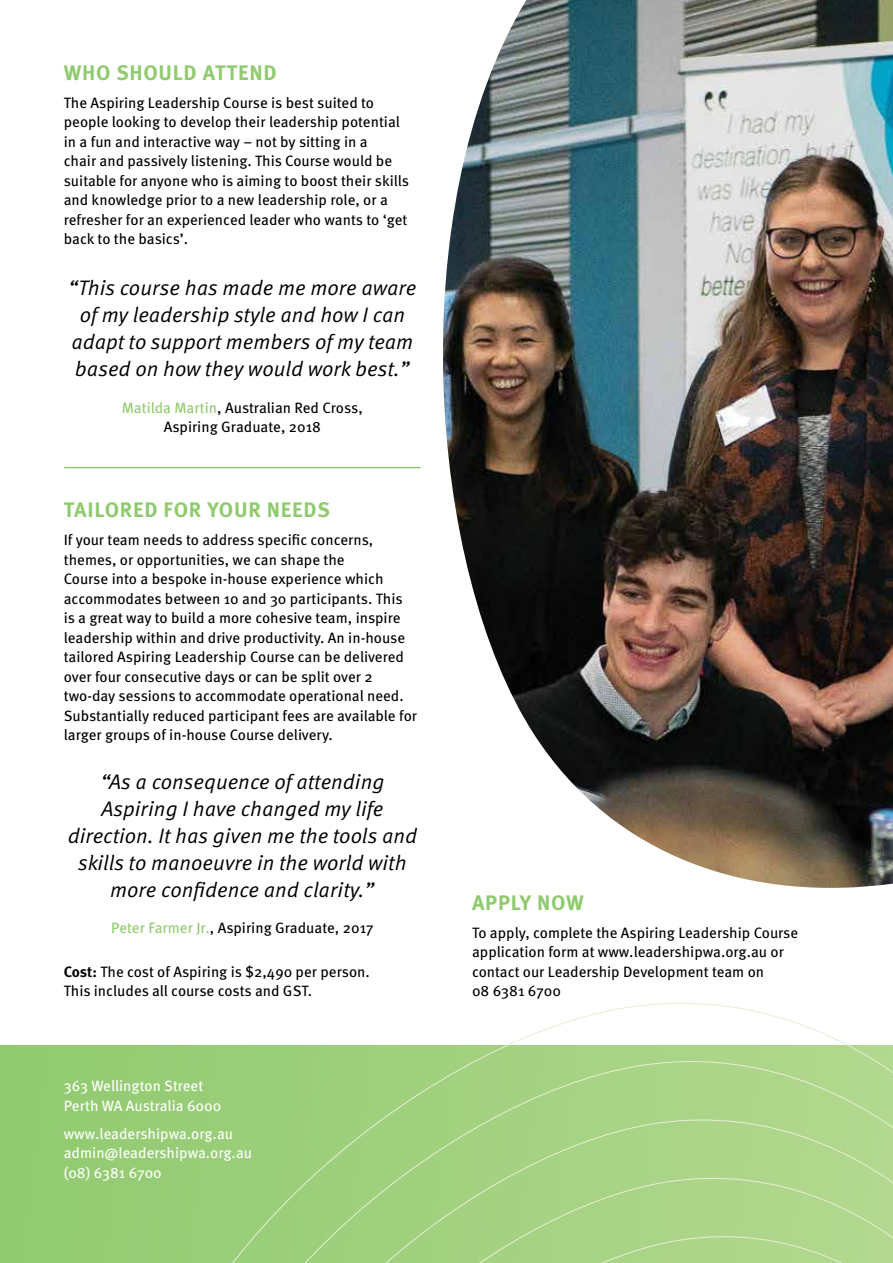
<style>
.page{position:relative;width:893px;height:1263px;background:#fff}
.page>*{position:absolute;margin:0;border:0;box-sizing:border-box;transform-origin:0 0}
.t1{font:21px/27px "Meta Pro Norm Ita";color:#000;text-align:center}
.t2{font:700 21px "Meta Pro";letter-spacing:.035em;color:#90ca6f}
.t3{font:15px/19.5px "Meta Pro";color:#000}
.t4{font:15px/19.5px "Meta Pro";color:#fff}
.s1{color:#90ca6f}
.s2{font-weight:700}
</style>
<div class="page">
<div style="left:0;top:1046px;width:893px;height:217px;background:#92cb71"></div>
<img style="left:401px;top:0;width:492px;height:888px">
<hr style="left:65px;top:467px;width:355px;height:1px;background:#90ca6f">
<svg style="left:124px;top:1003px;width:769px;height:260px"></svg>
<h1 class="t2" style="left:64px;top:56px;width:214px">WHO SHOULD ATTEND</h1>
<p class="t3" style="left:64px;top:92px;width:347px">The Aspiring Leadership Course is best suited to people looking to develop their leadership potential in a fun and interactive way – not by sitting in a<br>chair and passively listening. This Course would be suitable for anyone who is aiming to boost their skills and knowledge prior to a new leadership role, or a refresher for an experienced leader who wants to ‘get back to the basics’.</p>
<h1 class="t1" style="left:68px;top:273px;width:350px">“This course has made me more aware of my leadership style and how I can adapt to support members of my team based on how they would work best.”</h1>
<p class="t3" style="left:122px;top:397px;width:242px;text-align:center"><span class="s1">Matilda Martin</span>, Australian Red Cross,<br>Aspiring Graduate, 2018</p>
<h1 class="t2" style="left:64px;top:494px;width:267px">TAILORED FOR YOUR NEEDS</h1>
<p class="t3" style="left:64px;top:529px;width:355px">If your team needs to address specific concerns, themes, or opportunities, we can shape the<br>Course into a bespoke in-house experience which accommodates between 10 and 30 participants. This is a great way to build a more cohesive team, inspire leadership within and drive productivity. An in-house tailored Aspiring Leadership Course can be delivered over four consecutive days or can be split over 2 two-day sessions to accommodate operational need.<br>Substantially reduced participant fees are available for larger groups of in-house Course delivery.</p>
<h1 class="t1" style="left:68px;top:766px;width:351px">“As a consequence of attending Aspiring I have changed my life direction. It has given me the tools and skills to manoeuvre in the world with more confidence and clarity.”</h1>
<p class="t3" style="left:111px;top:917px;width:264px"><span class="s1">Peter Farmer Jr.</span>, Aspiring Graduate, 2017</p>
<p class="t3" style="left:64px;top:961px;width:308px"><span class="s2">Cost:</span> The cost of Aspiring is $2,490 per person.<br>This includes all course costs and GST.</p>
<p class="t4" style="left:64px;top:1075px;width:159px">363 Wellington Street<br>Perth WA Australia 6000</p>
<p class="t4" style="left:64px;top:1123px;width:190px">www.leadershipwa.org.au admin@leadershipwa.org.au (08) 6381 6700</p>
<h1 class="t2" style="left:472px;top:886px;width:113px">APPLY NOW</h1>
<p class="t3" style="left:472px;top:922px;width:328px">To apply, complete the Aspiring Leadership Course application form at www.leadershipwa.org.au or contact our Leadership Development team on<br>08 6381 6700</p>
</div>
